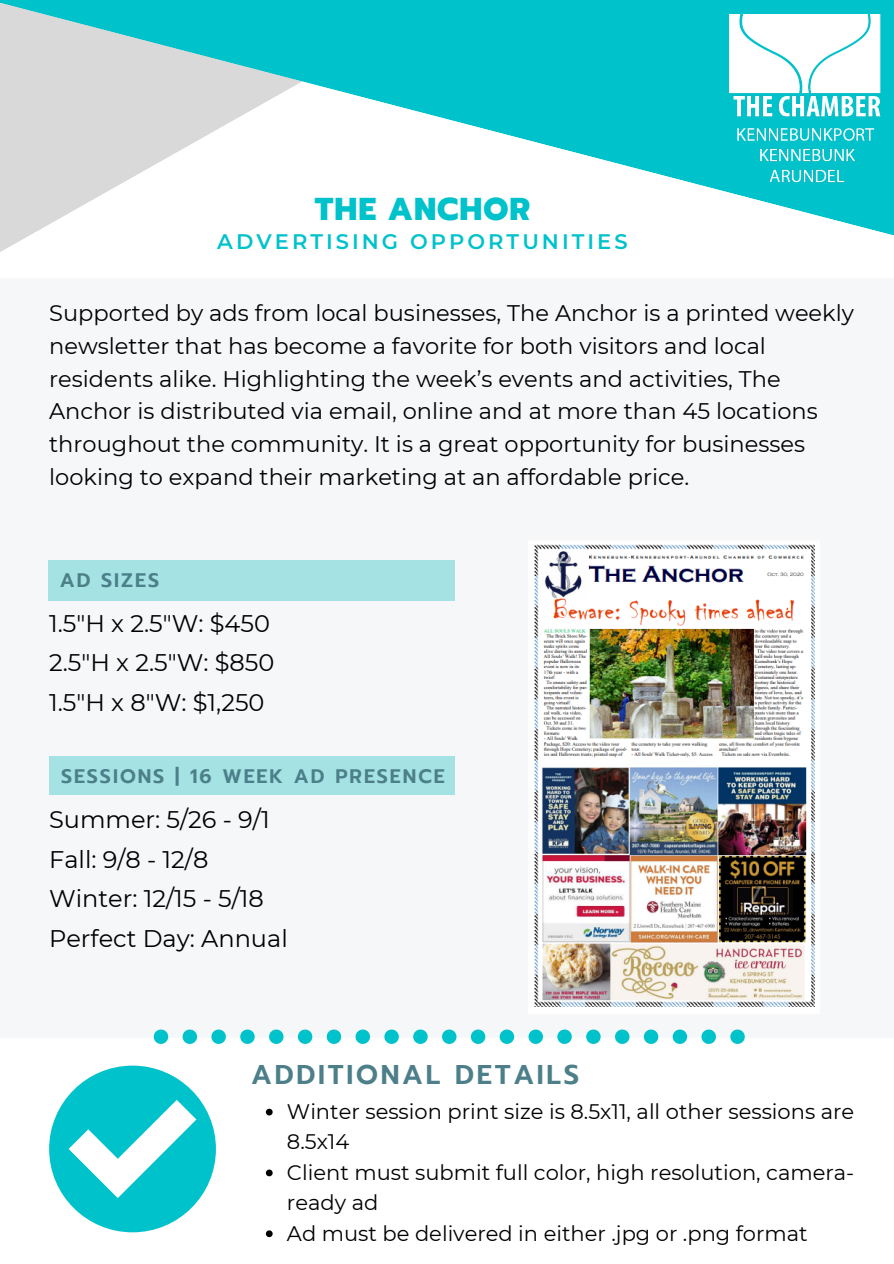
<style>
.page{position:relative;width:894px;height:1264px;background:#fff}
.page>*{position:absolute;margin:0;border:0;box-sizing:border-box;transform-origin:0 0}
.t1{font:800 31.5px "Prompt";letter-spacing:.03em;color:#00c2cb}
.t2{font:600 27px "Prompt";letter-spacing:.1em;color:#4c7f89}
.t3{font:24px "Montserrat";color:#000}
.t4{font:22.5px/32.7px "Montserrat";color:#000}
.t5{font:21px/30.5px "Montserrat";color:#000}
.t6{font:600 21px "Montserrat";letter-spacing:.145em;color:#00c2cb}
.t7{font:600 19.5px "Prompt";letter-spacing:.1em;color:#4c7f89}
</style>
<div class="page">
<div style="left:0;top:278px;width:893px;height:759px;background:#f5f7f8"></div>
<svg style="left:0;top:0;width:893px;height:238px"></svg>
<div style="left:49px;top:756px;width:405px;height:38px;background:#a4e2e4"></div>
<img style="left:729px;top:15px;width:151px;height:172px">
<svg style="left:154px;top:1029px;width:14px;height:14px"></svg>
<svg style="left:182px;top:1029px;width:15px;height:14px"></svg>
<svg style="left:211px;top:1029px;width:15px;height:14px"></svg>
<svg style="left:240px;top:1029px;width:14px;height:14px"></svg>
<svg style="left:269px;top:1029px;width:14px;height:14px"></svg>
<svg style="left:298px;top:1029px;width:14px;height:14px"></svg>
<svg style="left:326px;top:1029px;width:15px;height:14px"></svg>
<svg style="left:355px;top:1029px;width:15px;height:14px"></svg>
<svg style="left:384px;top:1029px;width:14px;height:14px"></svg>
<svg style="left:413px;top:1029px;width:14px;height:14px"></svg>
<svg style="left:442px;top:1029px;width:14px;height:14px"></svg>
<svg style="left:471px;top:1029px;width:14px;height:14px"></svg>
<svg style="left:499px;top:1029px;width:15px;height:14px"></svg>
<svg style="left:528px;top:1029px;width:15px;height:14px"></svg>
<svg style="left:557px;top:1029px;width:14px;height:14px"></svg>
<svg style="left:586px;top:1029px;width:14px;height:14px"></svg>
<svg style="left:615px;top:1029px;width:14px;height:14px"></svg>
<svg style="left:643px;top:1029px;width:15px;height:14px"></svg>
<svg style="left:672px;top:1029px;width:15px;height:14px"></svg>
<svg style="left:701px;top:1029px;width:14px;height:14px"></svg>
<svg style="left:730px;top:1029px;width:14px;height:14px"></svg>
<div style="left:48px;top:560px;width:406px;height:41px;background:#a4e2e4"></div>
<div style="left:49px;top:1065px;width:167px;height:167px;background:#00c2cb;border-radius:50%"></div>
<svg style="left:69px;top:1100px;width:127px;height:98px"></svg>
<img style="left:534px;top:544px;width:281px;height:463px">
<svg style="left:266px;top:1108px;width:6px;height:7px"></svg>
<svg style="left:266px;top:1169px;width:6px;height:7px"></svg>
<svg style="left:266px;top:1230px;width:6px;height:7px"></svg>
<p class="t1" style="left:315px;top:185px;width:217px">THE ANCHOR</p>
<p class="t6" style="left:217px;top:229px;width:411px">ADVERTISING OPPORTUNITIES</p>
<p class="t4" style="left:49px;top:297px;width:806px">Supported by ads from local businesses, The Anchor is a printed weekly newsletter that has become a favorite for both visitors and local residents alike. Highlighting the week’s events and activities, The Anchor is distributed via email, online and at more than 45 locations throughout the community. It is a great opportunity for businesses looking to expand their marketing at an affordable price.</p>
<p class="t7" style="left:60px;top:566px;width:101px">AD SIZES</p>
<p class="t3" style="left:49px;top:608px;width:222px">1.5"H x 2.5"W: $450</p>
<p class="t3" style="left:49px;top:648px;width:227px">2.5"H x 2.5"W: $850</p>
<p class="t3" style="left:49px;top:687px;width:217px">1.5"H x 8"W: $1,250</p>
<p class="t7" style="left:61px;top:761px;width:385px">SESSIONS | 16 WEEK AD PRESENCE</p>
<p class="t3" style="left:49px;top:805px;width:222px">Summer: 5/26 - 9/1</p>
<p class="t3" style="left:49px;top:844px;width:161px">Fall: 9/8 - 12/8</p>
<p class="t3" style="left:49px;top:884px;width:216px">Winter: 12/15 - 5/18</p>
<p class="t3" style="left:49px;top:923px;width:240px">Perfect Day: Annual</p>
<p class="t2" style="left:251px;top:1054px;width:329px">ADDITIONAL DETAILS</p>
<p class="t5" style="left:287px;top:1096px;width:568px">Winter session print size is 8.5x11, all other sessions are<br>8.5x14</p>
<p class="t5" style="left:287px;top:1156px;width:568px">Client must submit full color, high resolution, camera&shy;ready ad</p>
<p class="t5" style="left:287px;top:1217px;width:522px">Ad must be delivered in either .jpg or .png format</p>
</div>
